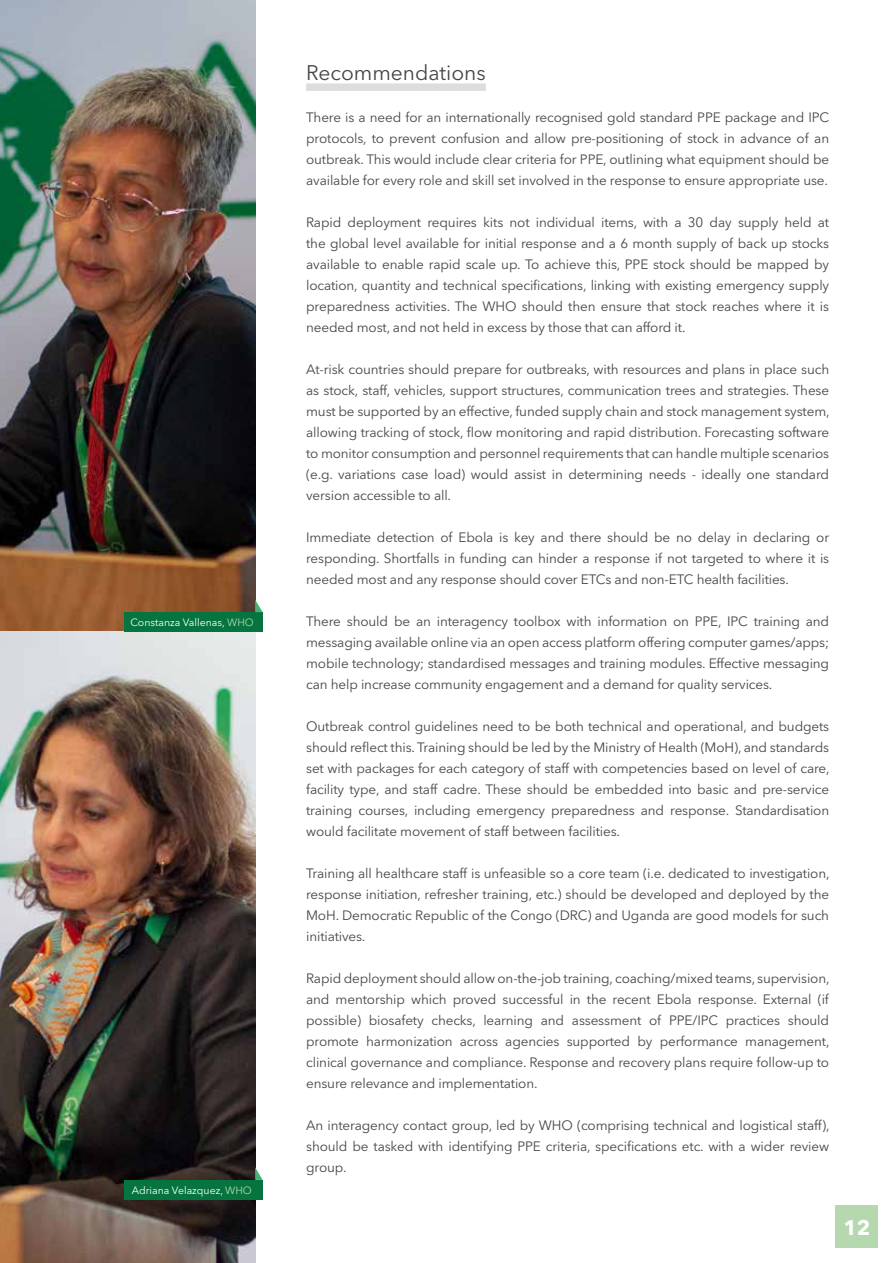
<style>
.page{position:relative;width:893px;height:1263px;background:#fff}
.page>*{position:absolute;margin:0;border:0;box-sizing:border-box;transform-origin:0 0}
.t1{font:21px "Avenir Next LT Pro";color:#464547}
.t2{font:700 21px "Avenir Next LT Pro";color:#fff}
.t3{font:13.5px/21px "Avenir Next LT Pro";letter-spacing:-.01em;color:#464547;text-align:justify}
.t4{font:10.5px "Avenir Next LT Pro";color:#fff}
.s1{color:#b5d8ae}
</style>
<div class="page">
<div style="left:306px;top:83px;width:180px;height:8px;background:#dcddde"></div>
<img style="left:0;top:0;width:255px;height:1263px">
<div style="left:124px;top:612px;width:139px;height:19px;background:#06743f"></div>
<svg style="left:255px;top:600px;width:8px;height:12px"></svg>
<div style="left:124px;top:1180px;width:139px;height:19px;background:#06743f"></div>
<svg style="left:255px;top:1167px;width:8px;height:13px"></svg>
<div style="left:836px;top:1206px;width:42px;height:42px;background:#b5d8ae"></div>
<p class="t4" style="left:131px;top:616px;width:125px">Constanza Vallenas, <span class="s1">WHO</span></p>
<p class="t4" style="left:132px;top:1183px;width:122px">Adriana Velazquez, <span class="s1">WHO</span></p>
<h1 class="t1" style="left:306px;top:60px;width:181px">Recommendations</h1>
<p class="t3" style="left:306px;top:106px;width:525px">There is a need for an internationally recognised gold standard PPE package and IPC protocols, to prevent confusion and allow pre-positioning of stock in advance of an outbreak. This would include clear criteria for PPE, outlining what equipment should be available for every role and skill set involved in the response to ensure appropriate use.</p>
<p class="t3" style="left:306px;top:211px;width:525px">Rapid deployment requires kits not individual items, with a 30 day supply held at the global level available for initial response and a 6 month supply of back up stocks available to enable rapid scale up. To achieve this, PPE stock should be mapped by location, quantity and technical specifications, linking with existing emergency supply preparedness activities. The WHO should then ensure that stock reaches where it is needed most, and not held in excess by those that can afford it.</p>
<p class="t3" style="left:306px;top:358px;width:525px">At-risk countries should prepare for outbreaks, with resources and plans in place such as stock, staff, vehicles, support structures, communication trees and strategies. These must be supported by an effective, funded supply chain and stock management system, allowing tracking of stock, flow monitoring and rapid distribution. Forecasting software to monitor consumption and personnel requirements that can handle multiple scenarios (e.g. variations case load) would assist in determining needs - ideally one standard version accessible to all.</p>
<p class="t3" style="left:306px;top:526px;width:525px">Immediate detection of Ebola is key and there should be no delay in declaring or responding. Shortfalls in funding can hinder a response if not targeted to where it is needed most and any response should cover ETCs and non-ETC health facilities.</p>
<p class="t3" style="left:306px;top:610px;width:525px">There should be an interagency toolbox with information on PPE, IPC training and messaging available online via an open access platform offering computer games/apps; mobile technology; standardised messages and training modules. Effective messaging can help increase community engagement and a demand for quality services.</p>
<p class="t3" style="left:306px;top:716px;width:525px">Outbreak control guidelines need to be both technical and operational, and budgets should reflect this. Training should be led by the Ministry of Health (MoH), and standards set with packages for each category of staff with competencies based on level of care, facility type, and staff cadre. These should be embedded into basic and pre-service training courses, including emergency preparedness and response. Standardisation would facilitate movement of staff between facilities.</p>
<p class="t3" style="left:306px;top:863px;width:525px">Training all healthcare staff is unfeasible so a core team (i.e. dedicated to investigation, response initiation, refresher training, etc.) should be developed and deployed by the MoH. Democratic Republic of the Congo (DRC) and Uganda are good models for such initiatives.</p>
<p class="t3" style="left:306px;top:968px;width:525px">Rapid deployment should allow on-the-job training, coaching/mixed teams, supervision, and mentorship which proved successful in the recent Ebola response. External (if possible) biosafety checks, learning and assessment of PPE/IPC practices should promote harmonization across agencies supported by performance management, clinical governance and compliance. Response and recovery plans require follow-up to ensure relevance and implementation.</p>
<p class="t3" style="left:306px;top:1115px;width:525px">An interagency contact group, led by WHO (comprising technical and logistical staff), should be tasked with identifying PPE criteria, specifications etc. with a wider review group.</p>
<h1 class="t2" style="left:843px;top:1214px;width:29px">12</h1>
</div>
